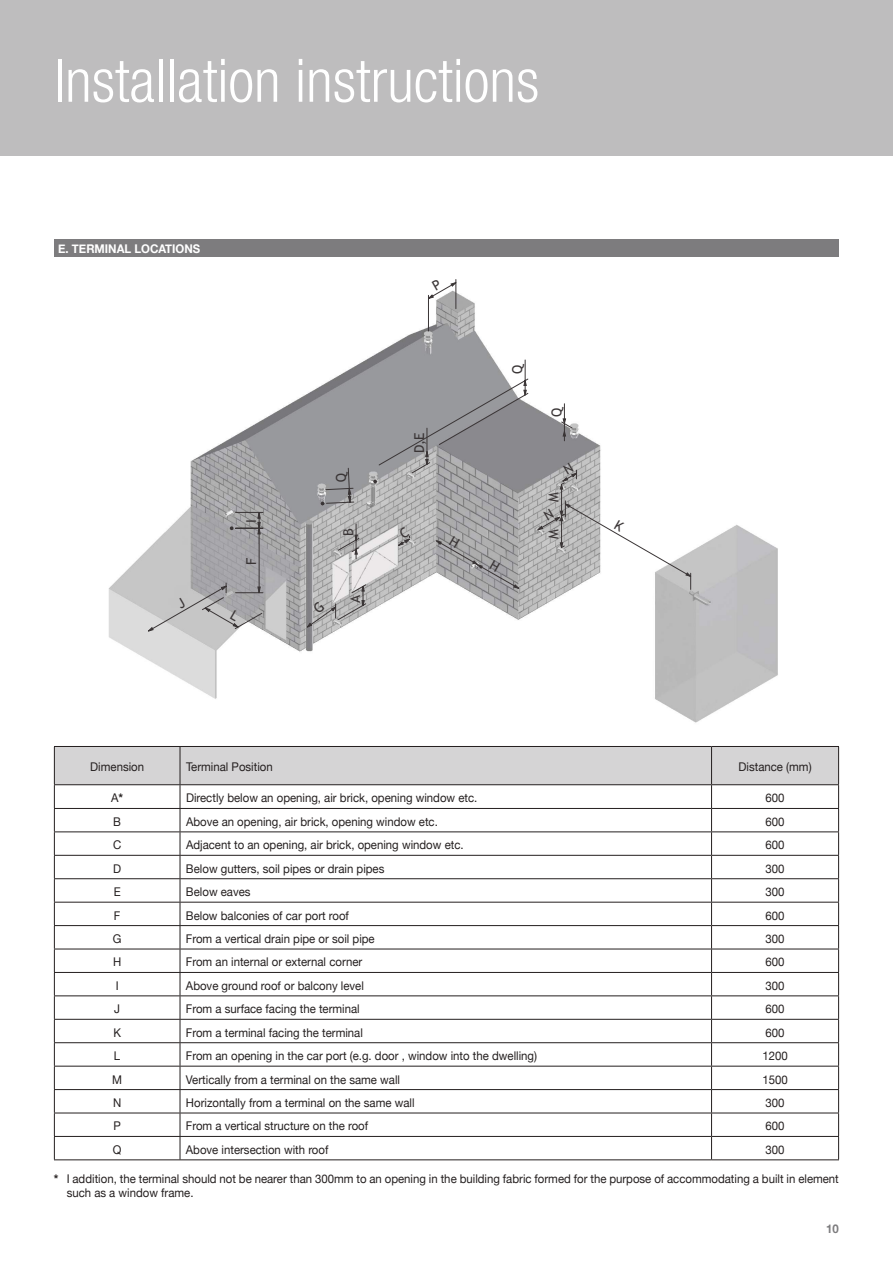
<style>
.page{position:relative;width:893px;height:1263px;background:#fff}
.page>*{position:absolute;margin:0;border:0;box-sizing:border-box;transform-origin:0 0}
.t1{font:300 condensed 60px "Helvetica Neue";color:#fff}
.t2{font:13.65px "Trebuchet MS";color:#3a3536}
.t3{font:12px/14.4px "Helvetica Neue";color:#241f1f;scale:.95 1}
.t4{font:700 12px "Helvetica Neue";color:#fff;scale:.95 1}
.t5{font:700 12px "Helvetica Neue";color:#7d7c7e;scale:.95 1}
.s1{font-weight:700}
</style>
<div class="page">
<div style="left:0;top:0;width:893px;height:156px;background:#bebdbe"></div>
<div style="left:54px;top:239px;width:785px;height:18px;background:#7d7c7e"></div>
<img style="left:108px;top:293px;width:670px;height:430px">
<svg style="left:577px;top:504px;width:114px;height:123px"></svg>
<hr style="left:711px;top:1159px;width:128px;height:1px;background:#241f1f">
<svg style="left:54px;top:746px;width:785px;height:413px"></svg>
<hr style="left:54px;top:1159px;width:126px;height:1px;background:#241f1f">
<hr style="left:180px;top:1159px;width:531px;height:1px;background:#241f1f">
<svg style="left:427px;top:279px;width:30px;height:53px"></svg>
<svg style="left:614px;top:520px;width:11px;height:12px"></svg>
<svg style="left:147px;top:359px;width:430px;height:273px"></svg>
<h1 class="t1" style="left:54px;top:46px;width:487px">Installation instructions</h1>
<p class="t4" style="left:58px;top:239px;width:151px">E. TERMINAL LOCATIONS</p>
<p class="t2" style="left:243px;top:523px;width:5px;rotate:-90deg">I</p>
<p class="t2" style="left:243px;top:564px;width:9px;rotate:-90deg">F</p>
<p class="t2" style="left:340px;top:536px;width:9px;rotate:-90deg">B</p>
<p class="t2" style="left:347px;top:603px;width:10px;rotate:-90deg">A</p>
<p class="t2" style="left:411px;top:453px;width:22px;rotate:-90deg">D,E</p>
<p class="t2" style="left:509px;top:374px;width:12px;rotate:-90deg">Q</p>
<p class="t2" style="left:549px;top:417px;width:12px;rotate:-90deg">Q</p>
<p class="t2" style="left:546px;top:502px;width:11px;rotate:-90deg">M</p>
<p class="t2" style="left:546px;top:539px;width:11px;rotate:-90deg">M</p>
<p class="t3" style="left:90px;top:760px;width:58px">Dimension</p>
<p class="t3" style="left:186px;top:760px;width:93px">Terminal Position</p>
<p class="t3" style="left:738px;top:760px;width:78px">Distance (mm)</p>
<p class="t3" style="left:111px;top:792px;width:14px">A<span class="s1">*</span></p>
<p class="t3" style="left:186px;top:791px;width:308px">Directly below an opening, air brick, opening window etc.</p>
<p class="t3" style="left:766px;top:791px;width:22px">600</p>
<p class="t3" style="left:113px;top:815px;width:10px">B</p>
<p class="t3" style="left:186px;top:815px;width:267px">Above an opening, air brick, opening window etc.</p>
<p class="t3" style="left:766px;top:815px;width:22px">600</p>
<p class="t3" style="left:113px;top:838px;width:10px">C</p>
<p class="t3" style="left:186px;top:838px;width:294px">Adjacent to an opening, air brick, opening window etc.</p>
<p class="t3" style="left:765px;top:838px;width:22px">600</p>
<p class="t3" style="left:113px;top:862px;width:10px">D</p>
<p class="t3" style="left:186px;top:862px;width:210px">Below gutters, soil pipes or drain pipes</p>
<p class="t3" style="left:765px;top:862px;width:22px">300</p>
<p class="t3" style="left:114px;top:885px;width:9px">E</p>
<p class="t3" style="left:186px;top:885px;width:69px">Below eaves</p>
<p class="t3" style="left:765px;top:885px;width:22px">300</p>
<p class="t3" style="left:114px;top:909px;width:8px">F</p>
<p class="t3" style="left:186px;top:909px;width:173px">Below balconies of car port roof</p>
<p class="t3" style="left:765px;top:909px;width:22px">600</p>
<p class="t3" style="left:113px;top:932px;width:11px">G</p>
<p class="t3" style="left:186px;top:932px;width:200px">From a vertical drain pipe or soil pipe</p>
<p class="t3" style="left:765px;top:932px;width:22px">300</p>
<p class="t3" style="left:113px;top:956px;width:10px">H</p>
<p class="t3" style="left:186px;top:956px;width:187px">From an internal or external corner</p>
<p class="t3" style="left:765px;top:956px;width:22px">600</p>
<p class="t3" style="left:116px;top:979px;width:5px">I</p>
<p class="t3" style="left:186px;top:979px;width:189px">Above ground roof or balcony level</p>
<p class="t3" style="left:765px;top:979px;width:22px">300</p>
<p class="t3" style="left:114px;top:1002px;width:8px">J</p>
<p class="t3" style="left:186px;top:1002px;width:184px">From a surface facing the terminal</p>
<p class="t3" style="left:765px;top:1002px;width:22px">600</p>
<p class="t3" style="left:113px;top:1026px;width:10px">K</p>
<p class="t3" style="left:186px;top:1026px;width:188px">From a terminal facing the terminal</p>
<p class="t3" style="left:765px;top:1026px;width:22px">600</p>
<p class="t3" style="left:114px;top:1049px;width:8px">L</p>
<p class="t3" style="left:186px;top:1049px;width:371px">From an opening in the car port (e.g. door , window into the dwelling)</p>
<p class="t3" style="left:762px;top:1049px;width:28px">1200</p>
<p class="t3" style="left:112px;top:1073px;width:12px">M</p>
<p class="t3" style="left:186px;top:1073px;width:227px">Vertically from a terminal on the same wall</p>
<p class="t3" style="left:762px;top:1073px;width:28px">1500</p>
<p class="t3" style="left:113px;top:1096px;width:10px">N</p>
<p class="t3" style="left:186px;top:1096px;width:242px">Horizontally from a terminal on the same wall</p>
<p class="t3" style="left:765px;top:1096px;width:22px">300</p>
<p class="t3" style="left:113px;top:1120px;width:9px">P</p>
<p class="t3" style="left:186px;top:1120px;width:193px">From a vertical structure on the roof</p>
<p class="t3" style="left:765px;top:1120px;width:22px">600</p>
<p class="t3" style="left:113px;top:1143px;width:11px">Q</p>
<p class="t3" style="left:186px;top:1143px;width:152px">Above intersection with roof</p>
<p class="t3" style="left:765px;top:1143px;width:22px">300</p>
<p class="t3" style="left:67px;top:1172px;width:814px;text-indent:-13px"><span class="s1">*</span> I addition, the terminal should not be nearer than 300mm to an opening in the building fabric formed for the purpose of accommodating a built in element such as a window frame.</p>
<p class="t5" style="left:826px;top:1219px;width:15px">10</p>
</div>
